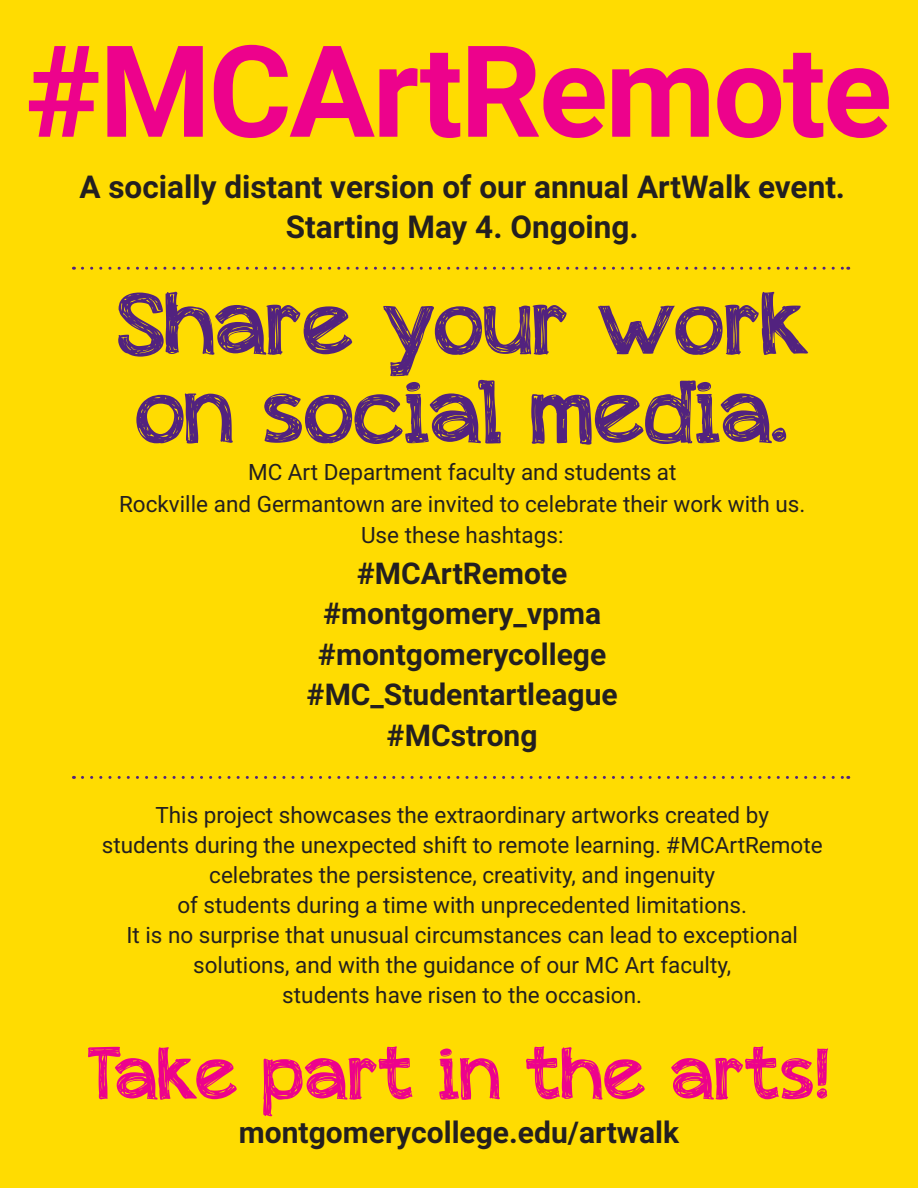
<style>
.page{position:relative;width:918px;height:1188px;background:#ffdc01}
.page>*{position:absolute;margin:0;border:0;box-sizing:border-box;transform-origin:0 0}
.t1{font:700 127.5px "Roboto";letter-spacing:-.02em;color:#ed028c}
.t2{font:90px/88.5px "appleberry";color:#52227f}
.t3{font:75px "appleberry";letter-spacing:.01em;color:#ed028c}
.t4{font:700 31.5px/40.5px "Roboto";color:#231f20;text-align:center}
.t5{font:700 30px/40.5px "Roboto";color:#231f20;text-align:center}
.t6{font:22.5px/30px "Roboto";color:#231f20;text-align:center}
</style>
<div class="page">
<svg style="left:82px;top:267px;width:767px;height:3px"></svg>
<svg style="left:82px;top:776px;width:767px;height:3px"></svg>
<p class="t1" style="left:26px;top:2px;width:868px">#MCArtRemote</p>
<p class="t4" style="left:79px;top:165px;width:767px">A socially distant version of our annual ArtWalk event.<br>Starting May 4. Ongoing.</p>
<p class="t2" style="left:119px;top:277px;width:689px">Share your work on social media.</p>
<p class="t6" style="left:119px;top:456px;width:688px;line-height:31.5px">MC Art Department faculty and students at<br>Rockville and Germantown are invited to celebrate their work with us.<br>Use these hashtags:</p>
<p class="t5" style="left:307px;top:552px;width:312px">#MCArtRemote #montgomery_vpma #montgomerycollege #MC_Studentartleague #MCstrong</p>
<p class="t6" style="left:102px;top:799px;width:722px">This project showcases the extraordinary artworks created by<br>students during the unexpected shift to remote learning. #MCArtRemote celebrates the persistence, creativity, and ingenuity<br>of students during a time with unprecedented limitations.<br>It is no surprise that unusual circumstances can lead to exceptional solutions, and with the guidance of our MC Art faculty,<br>students have risen to the occasion.</p>
<p class="t3" style="left:88px;top:1022px;width:743px">Take part in the arts!</p>
<p class="t5" style="left:239px;top:1111px;width:442px">montgomerycollege.edu/artwalk</p>
</div>
